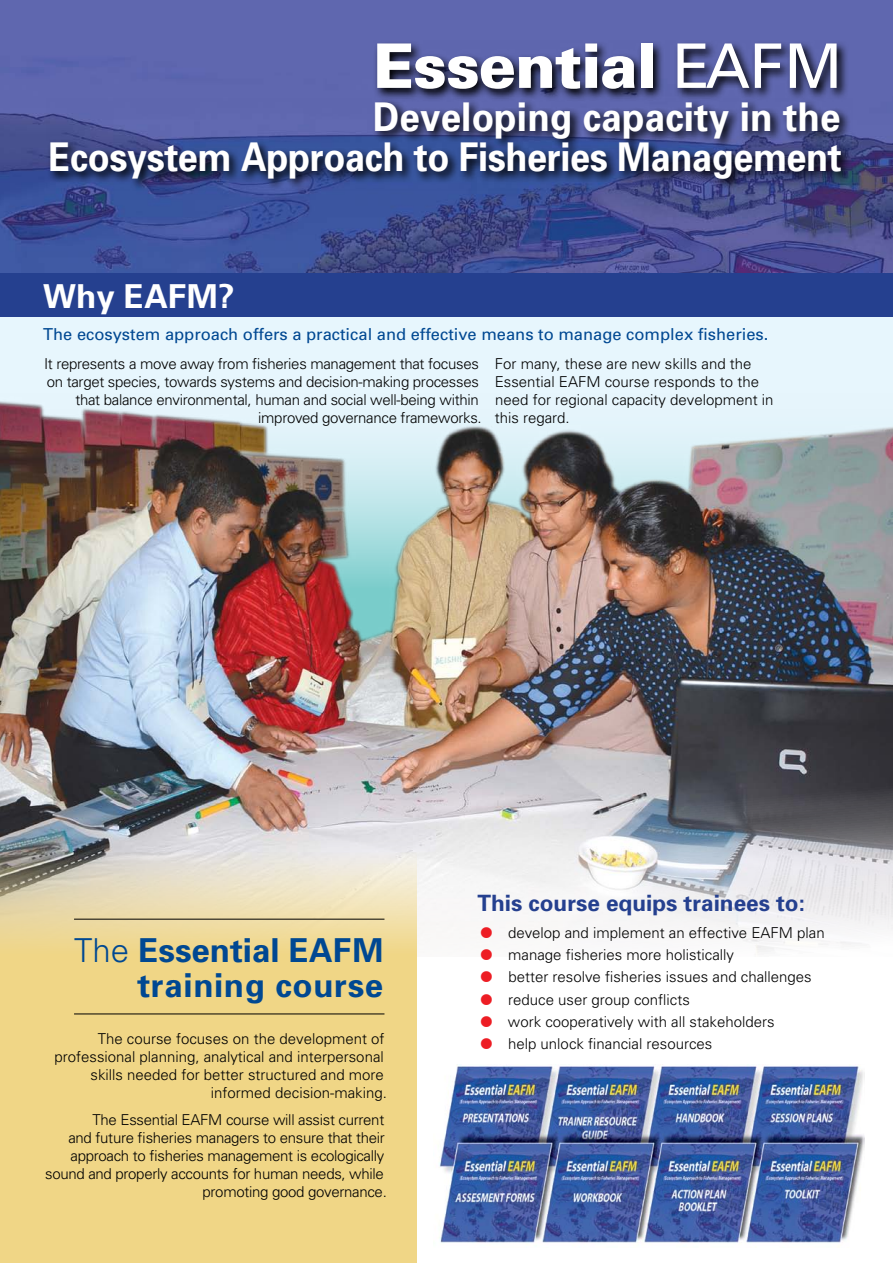
<style>
.page{position:relative;width:893px;height:1263px;background:#fff}
.page>*{position:absolute;margin:0;border:0;box-sizing:border-box;transform-origin:0 0}
.t1{font:900 61.5px "Univers";letter-spacing:-.02em;color:#fff}
.t2{font:700 39.6px/40.5px "Univers";letter-spacing:-.01em;color:#fff;text-align:right;scale:.93 1}
.t3{font:700 33px/34.5px "Univers";letter-spacing:.02em;color:#004892;text-align:right}
.t4{font:700 33px "Univers";color:#fff}
.t5{font:700 22.5px "Univers";color:#25408f}
.t6{font:16.5px "Univers";color:#004892}
.t7{font:300 15px/18px "Univers";color:#000}
.t8{font:300 15px/18px "Univers";letter-spacing:-.02em;color:#000;text-align:right}
.s1{font-weight:400}
.s2{font-weight:300}
</style>
<div class="page">
<div style="left:0;top:272px;width:893px;height:47px;background:#25408f"></div>
<div style="left:0;top:317px;width:893px;height:419px;background:#e7f6fd"></div>
<img style="left:0;top:401px;width:893px;height:552px">
<svg style="left:0;top:853px;width:417px;height:410px;background:#ecd58f"></svg>
<img style="left:0;top:0;width:893px;height:272px">
<img style="left:439px;top:1064px;width:425px;height:179px">
<svg style="left:373px;top:40px;width:476px;height:58px;background:#3e4474"></svg>
<svg style="left:47px;top:98px;width:806px;height:93px;background:#3b477f"></svg>
<hr style="left:74px;top:919px;width:310px;height:1px;background:#000">
<hr style="left:74px;top:1013px;width:310px;height:1px;background:#000">
<svg style="left:481px;top:927px;width:11px;height:11px"></svg>
<svg style="left:481px;top:949px;width:11px;height:4px"></svg>
<h1 class="t1" style="left:373px;top:28px;width:471px">Essential <span class="s1">EAFM</span></h1>
<h2 class="t2" style="left:48px;top:95px;width:855px">Developing capacity in the<br>Ecosystem Approach to Fisheries Management</h2>
<h3 class="t4" style="left:43px;top:275px;width:193px">Why EAFM?</h3>
<p class="t6" style="left:43px;top:324px;width:727px">The ecosystem approach offers a practical and effective means to manage complex fisheries.</p>
<p class="t8" style="left:44px;top:355px;width:439px">It represents a move away from fisheries management that focuses on target species, towards systems and decision-making processes that balance environmental, human and social well-being within improved governance frameworks.</p>
<p class="t7" style="left:495px;top:355px;width:280px">For many, these are new skills and the<br>Essential EAFM course responds to the need for regional capacity development in this regard.</p>
<h3 class="t3" style="left:74px;top:932px;width:311px"><span class="s2">The</span> Essential EAFM training course</h3>
<p class="t7" style="left:55px;top:1030px;width:334px;text-align:right">The course focuses on the development of professional planning, analytical and interpersonal skills needed for better structured and more informed decision-making.</p>
<p class="t8" style="left:45px;top:1110px;width:343px">The Essential EAFM course will assist current<br>and future fisheries managers to ensure that their approach to fisheries management is ecologically sound and properly accounts for human needs, while promoting good governance.</p>
<h3 class="t5" style="left:477px;top:889px;width:329px">This course equips trainees to:</h3>
<p class="t7" style="left:508px;top:921px;width:318px;line-height:22.2px">develop and implement an effective EAFM plan manage fisheries more holistically<br>better resolve fisheries issues and challenges reduce user group conflicts<br>work cooperatively with all stakeholders<br>help unlock financial resources</p>
</div>
